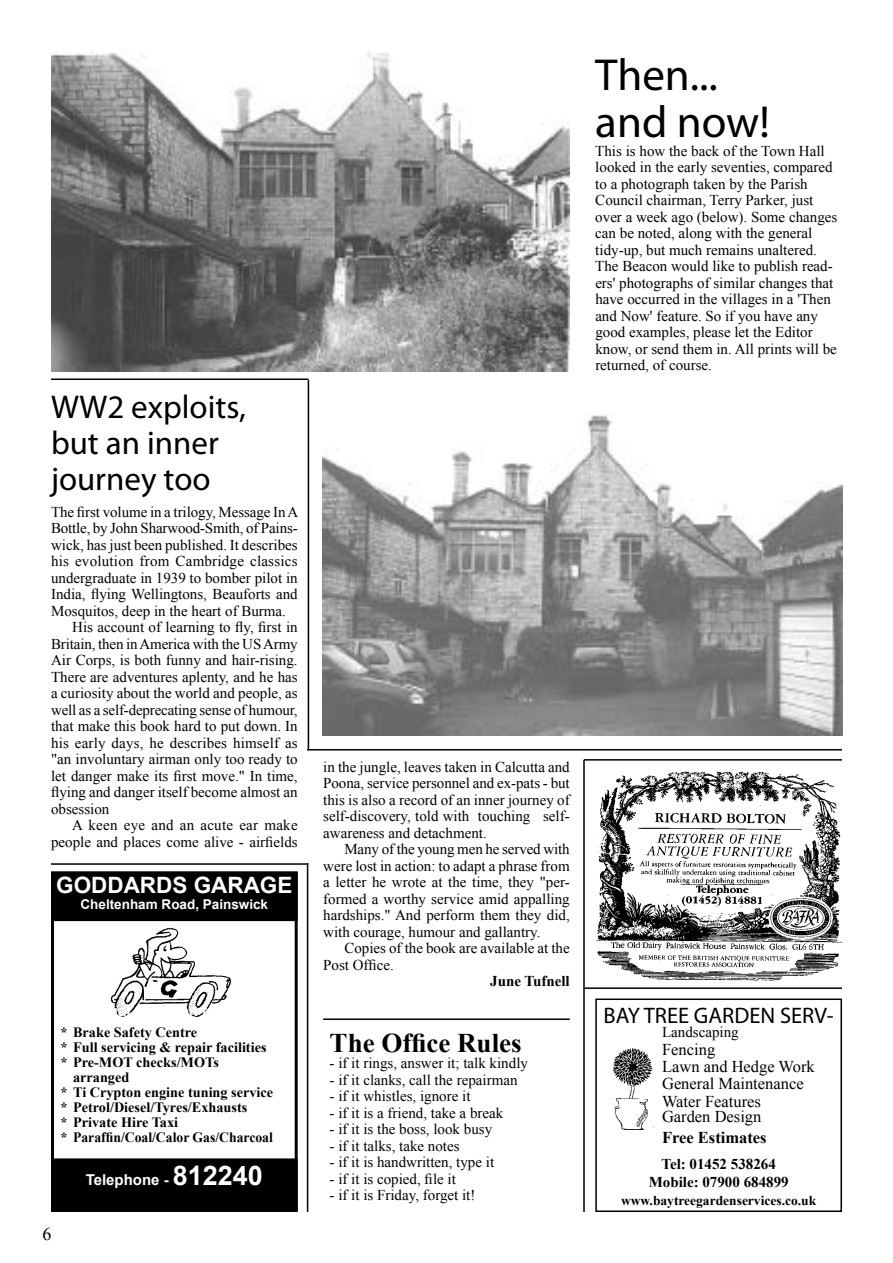
<style>
.page{position:relative;width:893px;height:1263px;background:#fff}
.page>*{position:absolute;margin:0;border:0;box-sizing:border-box;transform-origin:0 0}
.t1{font:45px/46.5px "Myriad Pro";color:#000}
.t2{font:33px/36px "Myriad Pro";color:#000}
.t3{font:700 27px "Times New Roman";color:#000}
.t4{font:22.5px "Myriad Pro";color:#000}
.t5{font:700 22.5px "Arial";color:#fff}
.t6{font:16.5px/17px "Times New Roman";color:#000}
.t7{font:700 16.5px "Times New Roman";color:#000}
.t8{font:15px/16.5px "Times New Roman";color:#000;text-align:justify}
.t9{font:700 15px/18px "Times New Roman";color:#000;text-align:center}
.t10{font:15px "Times New Roman";letter-spacing:.02em;color:#000}
.t11{font:700 15px "Arial";color:#fff}
.t12{font:700 14.25px "Times New Roman";color:#000}
.t13{font:700 13.5px "Times New Roman";color:#000}
.t14{font:700 13.5px "Arial";color:#fff}
.s1{font-size:27px}
</style>
<div class="page">
<div style="left:595px;top:998px;width:247px;height:214px;border:2px solid #000"></div>
<img style="left:613px;top:1048px;width:40px;height:82px">
<div style="left:52px;top:872px;width:245px;height:48px;background:#000"></div>
<div style="left:51px;top:871px;width:247px;height:50px;border:2px solid #000"></div>
<div style="left:52px;top:1159px;width:245px;height:51px;background:#000"></div>
<div style="left:51px;top:1158px;width:247px;height:53px;border:2px solid #000"></div>
<div style="left:51px;top:872px;width:247px;height:340px;border:3px solid #000"></div>
<img style="left:111px;top:928px;width:119px;height:88px">
<hr style="left:584px;top:759px;width:258px;height:1px;background:#000">
<hr style="left:583px;top:760px;width:2px;height:452px;background:#000">
<img style="left:51px;top:51px;width:519px;height:321px">
<img style="left:322px;top:415px;width:520px;height:321px">
<img style="left:596px;top:772px;width:246px;height:209px">
<hr style="left:584px;top:987px;width:258px;height:2px;background:#000">
<hr style="left:51px;top:378px;width:257px;height:2px;background:#000">
<hr style="left:308px;top:380px;width:1px;height:370px;background:#000">
<hr style="left:307px;top:749px;width:535px;height:1px;background:#000">
<hr style="left:51px;top:863px;width:257px;height:2px;background:#000">
<hr style="left:307px;top:863px;width:1px;height:349px;background:#000">
<hr style="left:323px;top:1018px;width:247px;height:2px;background:#000">
<h2 class="t2" style="left:51px;top:388px;width:196px">WW2 exploits, but an inner journey too</h2>
<p class="t8" style="left:51px;top:503px;width:249px">The first volume in a trilogy, Message In A</p>
<p class="t8" style="left:51px;top:520px;width:248px">Bottle, by John Sharwood-Smith, of Pains-</p>
<p class="t8" style="left:51px;top:536px;width:248px">wick, has just been published. It describes</p>
<p class="t8" style="left:51px;top:553px;width:248px">his evolution from Cambridge classics</p>
<p class="t8" style="left:51px;top:569px;width:248px">undergraduate in 1939 to bomber pilot in</p>
<p class="t8" style="left:51px;top:586px;width:248px">India, flying Wellingtons, Beauforts and</p>
<p class="t8" style="left:51px;top:602px;width:236px">Mosquitos, deep in the heart of Burma.</p>
<p class="t8" style="left:72px;top:619px;width:227px">His account of learning to fly, first in</p>
<p class="t8" style="left:51px;top:635px;width:248px">Britain, then inAmerica with the USArmy</p>
<p class="t8" style="left:51px;top:652px;width:248px">Air Corps, is both funny and hair-rising.</p>
<p class="t8" style="left:51px;top:668px;width:248px">There are adventures aplenty, and he has</p>
<p class="t8" style="left:51px;top:685px;width:248px">a curiosity about the world and people, as</p>
<p class="t8" style="left:51px;top:701px;width:248px">well as a self-deprecating sense of humour,</p>
<p class="t8" style="left:51px;top:718px;width:248px">that make this book hard to put down. In</p>
<p class="t8" style="left:51px;top:734px;width:248px">his early days, he describes himself as</p>
<p class="t8" style="left:51px;top:751px;width:248px">"an involuntary airman only too ready to</p>
<p class="t8" style="left:51px;top:767px;width:248px">let danger make its first move." In time,</p>
<p class="t8" style="left:51px;top:784px;width:248px">flying and danger itself become almost an</p>
<p class="t8" style="left:51px;top:800px;width:60px">obsession</p>
<p class="t10" style="left:72px;top:815px;width:227px">A keen eye and an acute ear make</p>
<p class="t8" style="left:51px;top:833px;width:248px">people and places come alive - airfields</p>
<h3 class="t5" style="left:56px;top:870px;width:238px">GODDARDS GARAGE</h3>
<p class="t14" style="left:81px;top:895px;width:189px">Cheltenham Road, Painswick</p>
<p class="t12" style="left:60px;top:1022px;width:138px">* Brake Safety Centre</p>
<p class="t12" style="left:60px;top:1037px;width:208px">* Full servicing &amp; repair facilities</p>
<p class="t12" style="left:60px;top:1052px;width:160px">* Pre-MOT checks/MOTs</p>
<p class="t12" style="left:73px;top:1067px;width:58px">arranged</p>
<p class="t12" style="left:60px;top:1082px;width:214px">* Ti Crypton engine tuning service</p>
<p class="t12" style="left:60px;top:1097px;width:188px">* Petrol/Diesel/Tyres/Exhausts</p>
<p class="t12" style="left:60px;top:1112px;width:119px">* Private Hire Taxi</p>
<p class="t12" style="left:60px;top:1127px;width:214px">* Paraffin/Coal/Calor Gas/Charcoal</p>
<p class="t11" style="left:86px;top:1170px;width:179px">Telephone - <span class="s1">812240</span></p>
<h1 class="t1" style="left:595px;top:51px;width:176px">Then... and now!</h1>
<p class="t8" style="left:595px;top:142px;width:244px;text-align:left">This is how the back of the Town Hall looked in the early seventies, compared to a photograph taken by the Parish Council chairman, Terry Parker, just over a week ago (below). Some changes can be noted, along with the general tidy-up, but much remains unaltered.<br>The Beacon would like to publish read&shy;ers' photographs of similar changes that have occurred in the villages in a 'Then and Now' feature. So if you have any good examples, please let the Editor know, or send them in. All prints will be returned, of course.</p>
<p class="t8" style="left:323px;top:758px;width:248px">in the jungle, leaves taken in Calcutta and Poona, service personnel and ex-pats - but this is also a record of an inner journey of self-discovery, told with touching self&shy;awareness and detachment.</p>
<p class="t8" style="left:323px;top:841px;width:248px;text-indent:21px">Many of the young men he served with were lost in action: to adapt a phrase from a letter he wrote at the time, they "per&shy;formed a worthy service amid appalling hardships." And perform them they did, with courage, humour and gallantry.</p>
<p class="t8" style="left:323px;top:940px;width:248px;text-indent:21px">Copies of the book are available at the<br>Post Office.</p>
<p class="t9" style="left:490px;top:972px;width:81px">June Tufnell</p>
<h3 class="t3" style="left:330px;top:1024px;width:193px">The Office Rules</h3>
<p class="t8" style="left:330px;top:1055px;width:200px">- if it rings, answer it; talk kindly</p>
<p class="t8" style="left:330px;top:1071px;width:189px">- if it clanks, call the repairman</p>
<p class="t8" style="left:330px;top:1088px;width:142px">- if it whistles, ignore it</p>
<p class="t8" style="left:330px;top:1104px;width:175px">- if it is a friend, take a break</p>
<p class="t8" style="left:330px;top:1121px;width:164px">- if it is the boss, look busy</p>
<p class="t8" style="left:330px;top:1137px;width:131px">- if it talks, take notes</p>
<p class="t8" style="left:330px;top:1154px;width:166px">- if it is handwritten, type it</p>
<p class="t8" style="left:330px;top:1170px;width:128px">- if it is copied, file it</p>
<p class="t8" style="left:330px;top:1187px;width:147px">- if it is Friday, forget it!</p>
<h3 class="t4" style="left:604px;top:1002px;width:232px">BAY TREE GARDEN SERV-</h3>
<p class="t8" style="left:662px;top:1024px;width:78px">Landscaping</p>
<p class="t6" style="left:662px;top:1040px;width:154px">Fencing<br>Lawn and Hedge Work<br>General Maintenance<br>Water Features<br>Garden Design</p>
<p class="t7" style="left:662px;top:1126px;width:106px">Free Estimates</p>
<p class="t9" style="left:649px;top:1154px;width:141px">Tel: 01452 538264<br>Mobile: 07900 684899</p>
<p class="t13" style="left:621px;top:1191px;width:197px">www.baytreegardenservices.co.uk</p>
</div>
